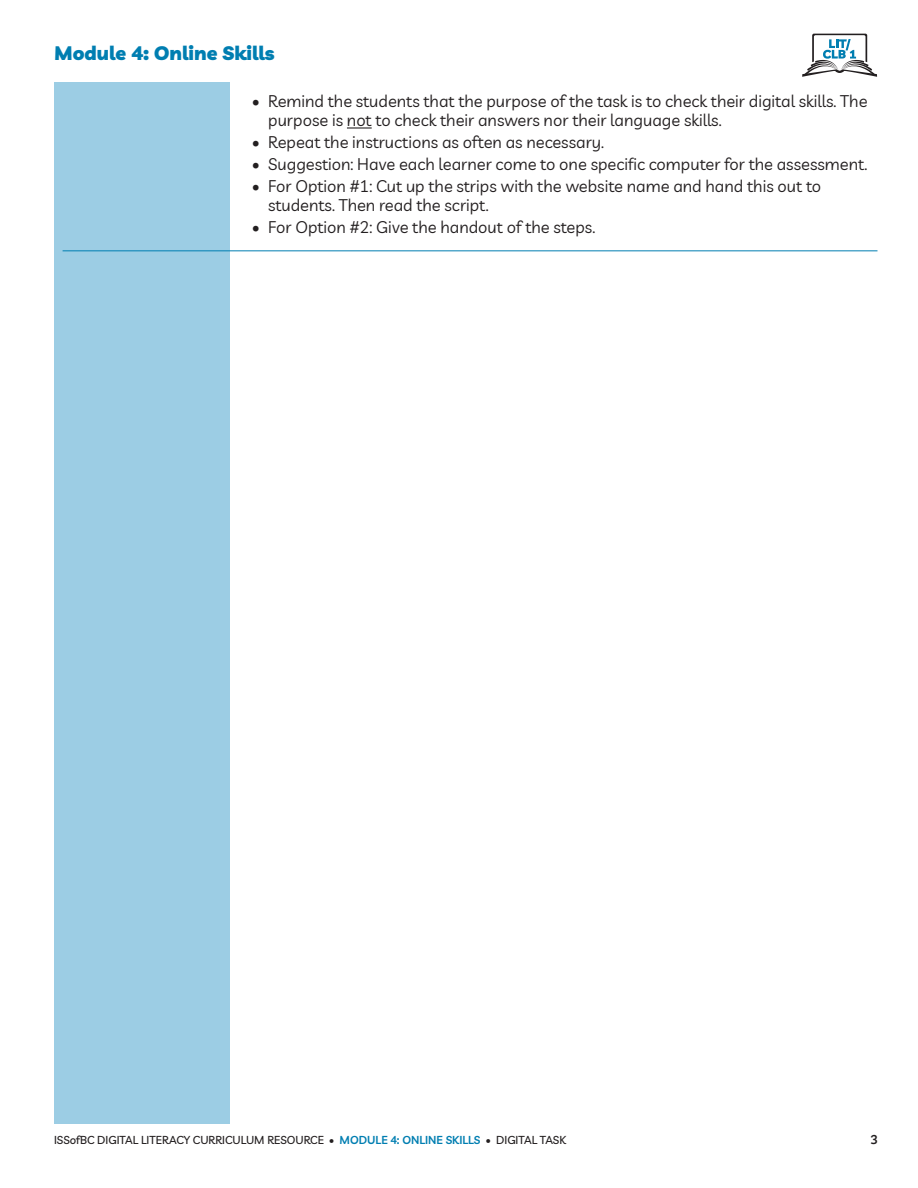
<style>
.page{position:relative;width:918px;height:1188px;background:#fff}
.page>*{position:absolute;margin:0;border:0;box-sizing:border-box;transform-origin:0 0}
.t1{font:900 19.5px "Livvic";color:#007eb1}
.t2{font:16.5px/18.8px "Livvic";color:#231f20}
.t3{font:600 12.75px "Livvic";color:#231f20}
.t4{font:500 11.25px "Livvic";color:#231f20}
.s1{font-weight:600;color:#007eb1}
</style>
<div class="page">
<div style="left:54px;top:82px;width:176px;height:1041px;background:#9ccde4"></div>
<hr style="left:347px;top:127px;width:25px;height:2px;background:#231f20">
<svg style="left:802px;top:34px;width:76px;height:43px"></svg>
<hr style="left:63px;top:251px;width:815px;height:1px;background:#007eb1">
<p class="t1" style="left:54px;top:41px;width:222px">Module 4: Online Skills</p>
<p class="t2" style="left:268px;top:92px;width:601px;text-indent:-16px">• Remind the students that the purpose of the task is to check their digital skills. The purpose is not to check their answers nor their language skills.</p>
<p class="t2" style="left:252px;top:133px;width:354px">• Repeat the instructions as often as necessary.</p>
<p class="t2" style="left:252px;top:155px;width:617px">• Suggestion: Have each learner come to one specific computer for the assessment.</p>
<p class="t2" style="left:268px;top:177px;width:555px;text-indent:-16px">• For Option #1: Cut up the strips with the website name and hand this out to students. Then read the script.</p>
<p class="t2" style="left:252px;top:217px;width:345px">• For Option #2: Give the handout of the steps.</p>
<p class="t4" style="left:54px;top:1133px;width:514px">ISSOFBC DIGITAL LITERACY CURRICULUM RESOURCE • <span class="s1">MODULE 4: ONLINE SKILLS</span> • DIGITAL TASK</p>
<p class="t3" style="left:871px;top:1131px;width:8px">-</p>
</div>
